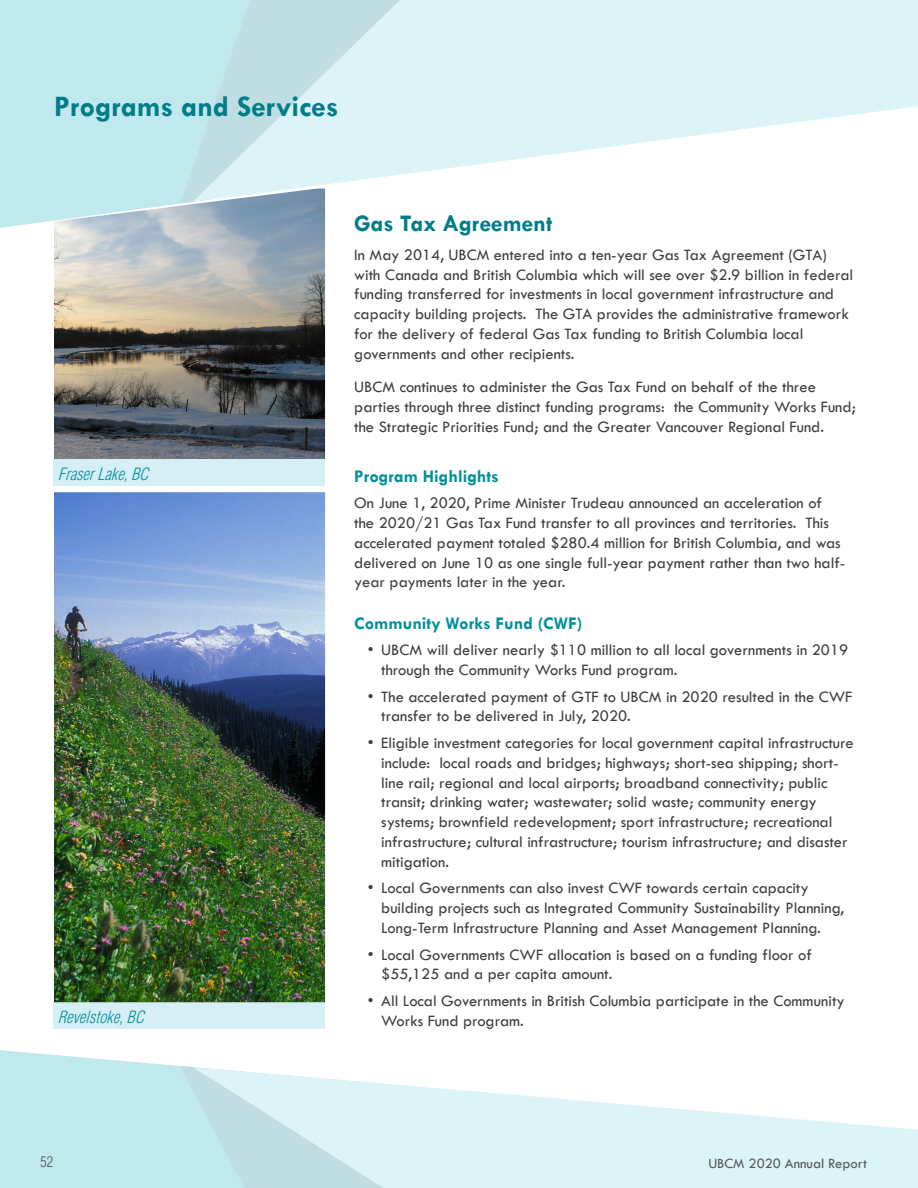
<style>
.page{position:relative;width:918px;height:1188px;background:#fff}
.page>*{position:absolute;margin:0;border:0;box-sizing:border-box;transform-origin:0 0}
.Header_Aqua_20pt{font:700 30px "Tw Cen";color:#007d89}
.Sub_Header_Aqua_16pt{font:700 24px "Tw Cen";color:#007d89}
.Sub_header_Aqua_12pt{font:700 18px "Tw Cen";color:#00909b}
.Body_Text_Grey_11pt{font:700 18px "Tw Cen";color:#00909b}
.Body_Text_Grey_11pt-2{font:16.5px/19.8px "Tw Cen";color:#3e3e3f}
.Photo_Captions{font:italic 300 condensed 16.5px "Helvetica LT Std";color:#00909b}
.t1{font:14.7px "Tw Cen";color:#57585a}
.t2{font:300 condensed 14.7px "Helvetica LT Std";color:#57585a}
</style>
<div class="page">
<div style="left:0;top:1050px;width:179px;height:138px;background:#c0e9ed"></div>
<svg style="left:179px;top:1066px;width:14px;height:122px;background:#c0e8eb"></svg>
<svg style="left:193px;top:1067px;width:725px;height:121px;fill:#dcf3f8"></svg>
<div style="left:0;top:0;width:326px;height:229px;background:#c0e9ed"></div>
<div style="left:180px;top:0;width:146px;height:204px;background:#c0e9ed"></div>
<svg style="left:192px;top:0;width:726px;height:202px;fill:#dcf3f8"></svg>
<img style="left:54px;top:189px;width:271px;height:271px">
<div style="left:53px;top:459px;width:271px;height:26px;background:#d6eff6"></div>
<div style="left:53px;top:1002px;width:271px;height:26px;background:#d6eff6"></div>
<img style="left:54px;top:492px;width:271px;height:510px">
<p class="Header_Aqua_20pt" style="left:54px;top:89px;width:286px">Programs and Services</p>
<p class="Photo_Captions" style="left:58px;top:464px;width:98px">FraserLake,BC</p>
<p class="Photo_Captions" style="left:58px;top:1007px;width:93px">Revelstoke,BC</p>
<p class="Sub_Header_Aqua_16pt" style="left:354px;top:209px;width:200px">Gas Tax Agreement</p>
<p class="Body_Text_Grey_11pt-2" style="left:354px;top:245px;width:500px">In May 2014, UBCM entered into a ten-year Gas Tax Agreement (GTA) with Canada and British Columbia which will see over $2.9 billion in federal funding transferred for investments in local government infrastructure and capacity building projects. The GTA provides the administrative framework for the delivery of federal Gas Tax funding to British Columbia local governments and other recipients.</p>
<p class="Body_Text_Grey_11pt-2" style="left:354px;top:377px;width:503px">UBCM continues to administer the Gas Tax Fund on behalf of the three parties through three distinct funding programs: the Community Works Fund; the Strategic Priorities Fund; and the Greater Vancouver Regional Fund.</p>
<p class="Body_Text_Grey_11pt" style="left:354px;top:465px;width:146px">Program Highlights</p>
<p class="Body_Text_Grey_11pt-2" style="left:354px;top:493px;width:493px">On June 1, 2020, Prime Minister Trudeau announced an acceleration of the 2020/21 Gas Tax Fund transfer to all provinces and territories. This accelerated payment totaled $280.4 million for British Columbia, and was delivered on June 10 as one single full-year payment rather than two half&shy;year payments later in the year.</p>
<p class="Sub_header_Aqua_12pt" style="left:354px;top:612px;width:230px">Community Works Fund (CWF)</p>
<p class="Body_Text_Grey_11pt-2" style="left:381px;top:640px;width:468px;text-indent:-14px">• UBCM will deliver nearly $110 million to all local governments in 2019 through the Community Works Fund program.</p>
<p class="Body_Text_Grey_11pt-2" style="left:381px;top:687px;width:473px;text-indent:-14px">• The accelerated payment of GTF to UBCM in 2020 resulted in the CWF transfer to be delivered in July, 2020.</p>
<p class="Body_Text_Grey_11pt-2" style="left:381px;top:733px;width:474px;text-indent:-14px">• Eligible investment categories for local government capital infrastructure include: local roads and bridges; highways; short-sea shipping; short&shy;line rail; regional and local airports; broadband connectivity; public transit; drinking water; wastewater; solid waste; community energy systems; brownfield redevelopment; sport infrastructure; recreational infrastructure; cultural infrastructure; tourism infrastructure; and disaster mitigation.</p>
<p class="Body_Text_Grey_11pt-2" style="left:381px;top:878px;width:464px;text-indent:-14px">• Local Governments can also invest CWF towards certain capacity building projects such as Integrated Community Sustainability Planning,<br>Long-Term Infrastructure Planning and Asset Management Planning.</p>
<p class="Body_Text_Grey_11pt-2" style="left:381px;top:944px;width:432px;text-indent:-14px">• Local Governments CWF allocation is based on a funding floor of $55,125 and a per capita amount.</p>
<p class="Body_Text_Grey_11pt-2" style="left:381px;top:991px;width:465px;text-indent:-14px">• All Local Governments in British Columbia participate in the Community<br>Works Fund program.</p>
<p class="t2" style="left:40px;top:1153px;width:14px">52</p>
<p class="t1" style="left:708px;top:1155px;width:160px">UBCM 2020 Annual Report</p>
</div>
